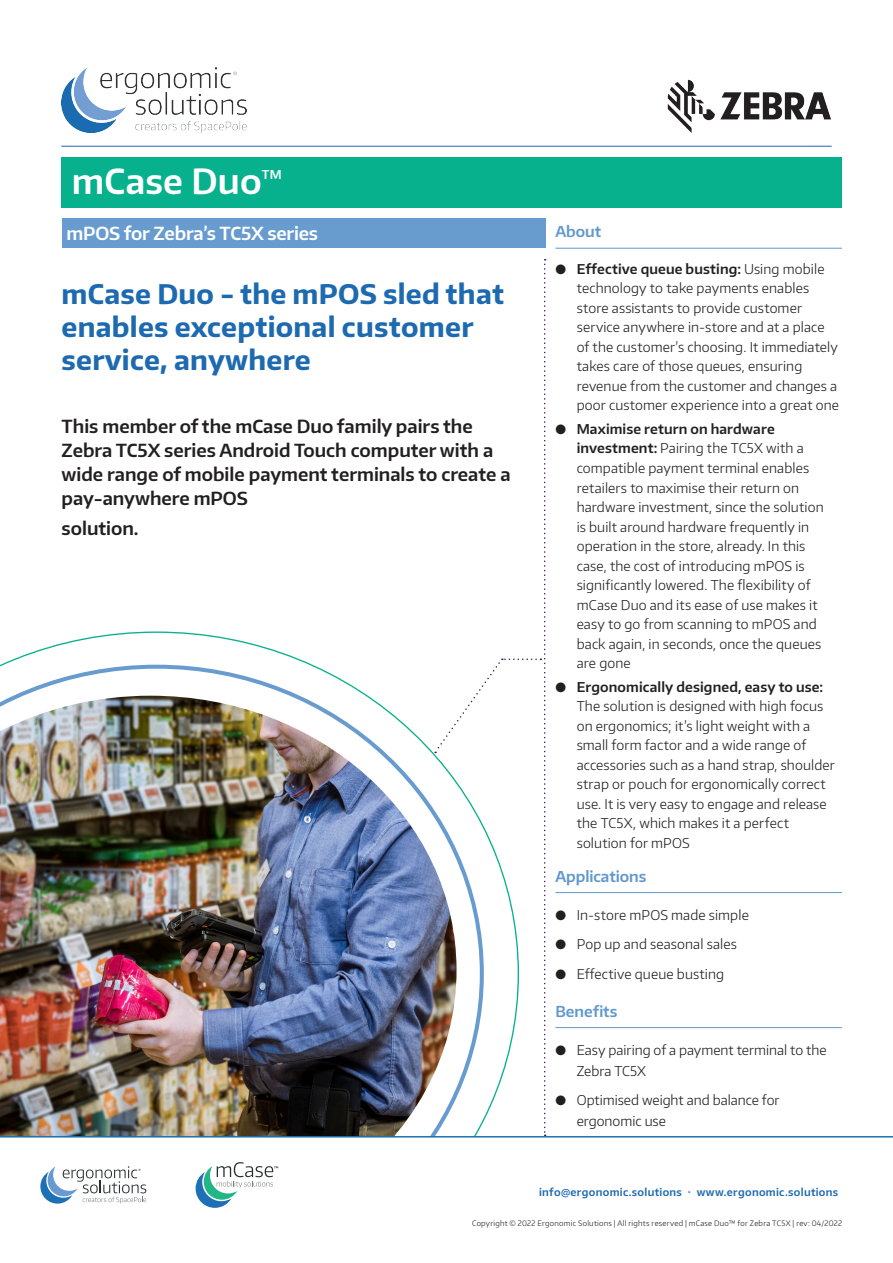
<style>
.page{position:relative;width:893px;height:1263px;background:#fff}
.page>*{position:absolute;margin:0;border:0;box-sizing:border-box;transform-origin:0 0}
.t1{font:600 34.5px "Encode Sans";letter-spacing:.005em;color:#fff}
.t2{font:700 27px/33px "Encode Sans";letter-spacing:.01em;color:#1d6ab0}
.intro{font:600 18px/24px "Encode Sans";color:#231f20}
.t3{font:600 18px "Encode Sans";letter-spacing:-.01em;color:#fff}
.t4{font:600 15px "Encode Sans";letter-spacing:-.005em;color:#6198cc}
.t5{font:300 13.5px/19.5px "Encode Sans";letter-spacing:.01em;color:#231f20}
.t6{font:600 12.3px "Encode Sans";color:#fff}
.body_copy{font:600 10.5px "Encode Sans";letter-spacing:.03em;color:#1d6ab0}
.body_copy-2{font:300 7.5px "Encode Sans";letter-spacing:.035em;color:#231f20}
.s1{font-weight:600}
.s2{color:#689ccf}
</style>
<div class="page">
<div style="left:62px;top:157px;width:780px;height:50px;background:#07b18d"></div>
<svg style="left:0;top:665px;width:368px;height:31px"></svg>
<img style="left:0;top:696px;width:434px;height:440px">
<hr style="left:0;top:1136px;width:893px;height:1px;background:#1d6fb5">
<div style="left:62px;top:218px;width:483px;height:29px;background:#689ccf"></div>
<hr style="left:61px;top:146px;width:771px;height:1px;background:#1d6ab0">
<img style="left:62px;top:67px;width:185px;height:66px">
<svg style="left:434px;top:259px;width:112px;height:877px"></svg>
<hr style="left:555px;top:248px;width:287px;height:1px;background:#6198cc">
<hr style="left:555px;top:892px;width:287px;height:1px;background:#6198cc">
<hr style="left:555px;top:1027px;width:287px;height:1px;background:#6198cc">
<svg style="left:196px;top:1162px;width:82px;height:46px"></svg>
<svg style="left:40px;top:1166px;width:106px;height:37px"></svg>
<img style="left:668px;top:79px;width:163px;height:54px">
<p class="t1" style="left:72px;top:158px;width:191px">mCase Duo</p>
<p class="t6" style="left:262px;top:167px;width:21px">TM</p>
<p class="t3" style="left:67px;top:222px;width:253px">mPOS for Zebra’s TC5X series</p>
<h1 class="t2" style="left:62px;top:277px;width:444px">mCase Duo - the mPOS sled that enables exceptional customer service, anywhere</h1>
<p class="intro" style="left:62px;top:413px;width:451px">This member of the mCase Duo family pairs the Zebra TC5X series Android Touch computer with a wide range of mobile payment terminals to create a pay-anywhere mPOS</p>
<p class="intro" style="left:62px;top:515px;width:79px">solution.</p>
<h2 class="t4" style="left:555px;top:222px;width:47px">About</h2>
<p class="t5" style="left:577px;top:258px;width:264px;text-indent:-21px">● <span class="s1">Effective queue busting:</span> Using mobile technology to take payments enables store assistants to provide customer service anywhere in-store and at a place of the customer’s choosing. It immediately takes care of those queues, ensuring revenue from the customer and changes a poor customer experience into a great one</p>
<p class="t5" style="left:577px;top:419px;width:248px;text-indent:-21px">● <span class="s1">Maximise return on hardware investment:</span> Pairing the TC5X with a compatible payment terminal enables retailers to maximise their return on hardware investment, since the solution is built around hardware frequently in operation in the store, already. In this case, the cost of introducing mPOS is significantly lowered. The flexibility of mCase Duo and its ease of use makes it easy to go from scanning to mPOS and back again, in seconds, once the queues are gone</p>
<p class="t5" style="left:577px;top:676px;width:260px;text-indent:-21px">● <span class="s1">Ergonomically designed, easy to use:<br></span>The solution is designed with high focus on ergonomics; it’s light weight with a small form factor and a wide range of accessories such as a hand strap, shoulder strap or pouch for ergonomically correct use. It is very easy to engage and release the TC5X, which makes it a perfect solution for mPOS</p>
<h2 class="t4" style="left:555px;top:866px;width:92px">Applications</h2>
<p class="t5" style="left:555px;top:904px;width:195px">● In-store mPOS made simple</p>
<p class="t5" style="left:555px;top:934px;width:183px">● Pop up and seasonal sales</p>
<p class="t5" style="left:555px;top:963px;width:170px">● Effective queue busting</p>
<h2 class="t4" style="left:555px;top:1001px;width:64px">Benefits</h2>
<p class="t5" style="left:577px;top:1039px;width:251px;line-height:21px;text-indent:-21px">● Easy pairing of a payment terminal to the<br>Zebra TC5X</p>
<p class="t5" style="left:577px;top:1089px;width:204px;line-height:21px;text-indent:-21px">● Optimised weight and balance for ergonomic use</p>
<p class="body_copy" style="left:539px;top:1185px;width:301px">info@ergonomic.solutions <span class="s2">•</span> www.ergonomic.solutions</p>
<p class="body_copy-2" style="left:472px;top:1218px;width:372px">Copyright © 2022 Ergonomic Solutions | All rights reserved | mCase Duo™ for Zebra TC5X | rev: 04/2022</p>
</div>
